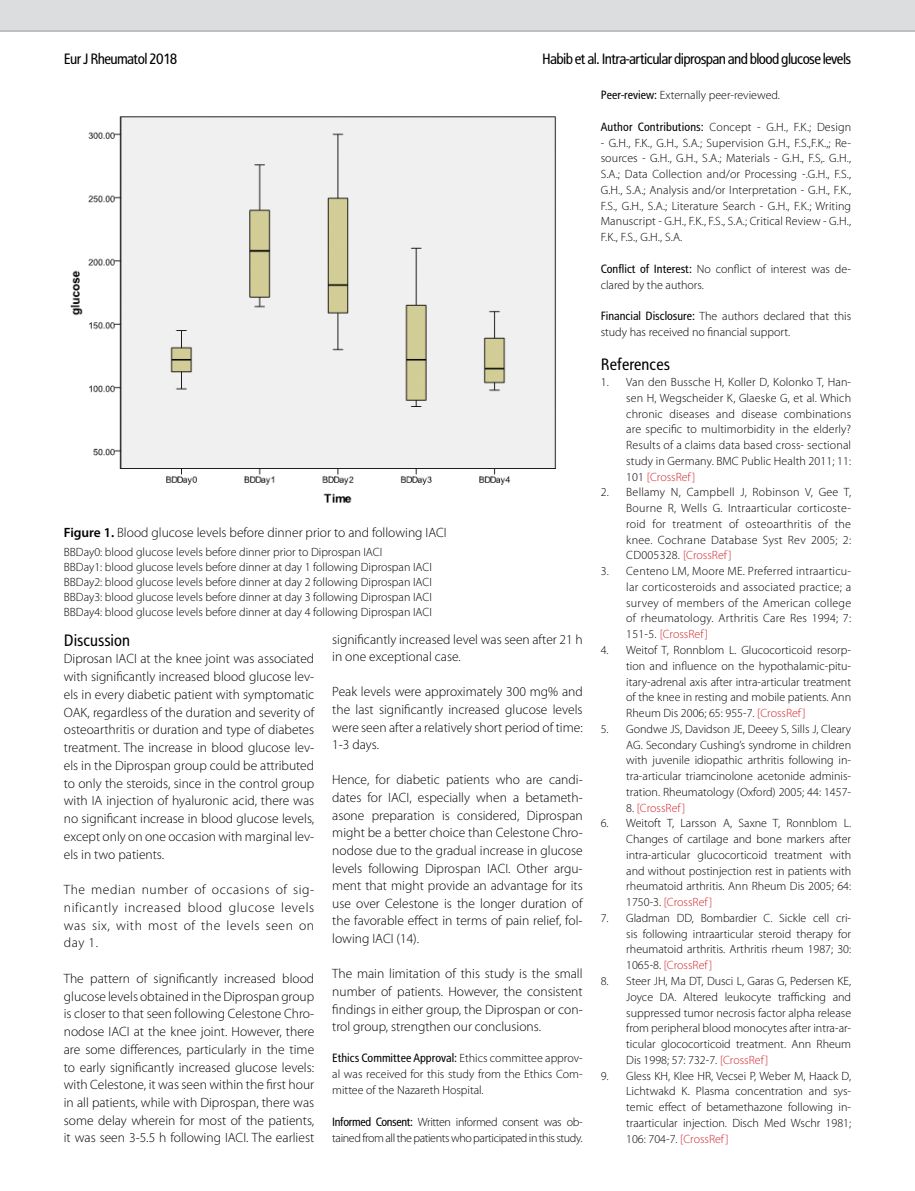
<style>
.page{position:relative;width:915px;height:1191px;background:#fff}
.page>*{position:absolute;margin:0;border:0;box-sizing:border-box;transform-origin:0 0}
.t1{font:16.5px "Rotokas";color:#000}
.t2{font:15px "Rotokas";letter-spacing:-.04em;color:#000}
.t3{font:300 13.5px/17.7px "Myriad Pro";color:#000;text-align:justify}
.t4{font:300 12px/15.8px "Myriad Pro";color:#000;text-align:justify}
.t5{font:300 12px/16px "Myriad Pro";letter-spacing:-.03em;color:#000}
.t6{font:12px "Rotokas";color:#000}
.t7{font:300 12px "Myriad Pro";color:#d2232a}
.s1{font-weight:600}
.s2{font-family:"Myriad Pro";font-weight:300}
.s3{font-family:"Rotokas";font-weight:400}
.s4{color:#d2232a}
.s5{color:#000}
</style>
<div class="page">
<div style="left:0;top:0;width:914px;height:31px;background:#dcddde"></div>
<img style="left:70px;top:116px;width:486px;height:387px">
<p class="t2" style="left:64px;top:49px;width:115px">Eur J Rheumatol 2018</p>
<p class="t2" style="left:542px;top:49px;width:310px">Habib et al. Intra-articular diprospan and blood glucose levels</p>
<p class="t3" style="left:64px;top:523px;width:384px"><span class="s1">Figure 1.</span> Blood glucose levels before dinner prior to and following IACI</p>
<p class="t4" style="left:64px;top:544px;width:369px;line-height:15px;text-align:left">BBDay0: blood glucose levels before dinner prior to Diprospan IACI<br>BBDay1: blood glucose levels before dinner at day 1 following Diprospan IACI BBDay2: blood glucose levels before dinner at day 2 following Diprospan IACI BBDay3: blood glucose levels before dinner at day 3 following Diprospan IACI BBDay4: blood glucose levels before dinner at day 4 following Diprospan IACI</p>
<h1 class="t1" style="left:64px;top:630px;width:68px">Discussion</h1>
<p class="t3" style="left:64px;top:650px;width:252px">Diprosan IACI at the knee joint was associated with significantly increased blood glucose lev&shy;els in every diabetic patient with symptomatic OAK, regardless of the duration and severity of osteoarthritis or duration and type of diabetes treatment. The increase in blood glucose lev&shy;els in the Diprospan group could be attributed to only the steroids, since in the control group with IA injection of hyaluronic acid, there was no significant increase in blood glucose levels, except only on one occasion with marginal lev&shy;els in two patients.</p>
<p class="t3" style="left:64px;top:880px;width:252px">The median number of occasions of sig&shy;nificantly increased blood glucose levels was six, with most of the levels seen on day 1.</p>
<p class="t3" style="left:64px;top:969px;width:252px">The pattern of significantly increased blood glucose levels obtained in the Diprospan group is closer to that seen following Celestone Chro&shy;nodose IACI at the knee joint. However, there are some differences, particularly in the time to early significantly increased glucose levels: with Celestone, it was seen within the first hour in all patients, while with Diprospan, there was some delay wherein for most of the patients, it was seen 3-5.5 h following IACI. The earliest</p>
<p class="t3" style="left:332px;top:630px;width:252px">significantly increased level was seen after 21 h in one exceptional case.</p>
<p class="t3" style="left:332px;top:683px;width:252px">Peak levels were approximately 300 mg% and the last significantly increased glucose levels were seen after a relatively short period of time:<br>1-3 days.</p>
<p class="t3" style="left:332px;top:771px;width:252px">Hence, for diabetic patients who are candi&shy;dates for IACI, especially when a betameth&shy;asone preparation is considered, Diprospan might be a better choice than Celestone Chro&shy;nodose due to the gradual increase in glucose levels following Diprospan IACI. Other argu&shy;ment that might provide an advantage for its use over Celestone is the longer duration of the favorable effect in terms of pain relief, fol&shy;lowing IACI (14).</p>
<p class="t3" style="left:332px;top:965px;width:252px">The main limitation of this study is the small number of patients. However, the consistent findings in either group, the Diprospan or con&shy;trol group, strengthen our conclusions.</p>
<p class="t6" style="left:332px;top:1050px;width:252px">Ethics Committee Approval: <span class="s2">Ethics committee approv-</span></p>
<p class="t4" style="left:332px;top:1065px;width:252px">al was received for this study from the Ethics Com&shy;mittee of the Nazareth Hospital.</p>
<p class="t5" style="left:332px;top:1114px;width:252px"><span class="s3">Informed Consent:</span> Written informed consent was ob&shy;tained from all the patients who participated in this study.</p>
<p class="t4" style="left:600px;top:87px;width:181px"><span class="s3">Peer-review:</span> Externally peer-reviewed.</p>
<p class="t4" style="left:600px;top:119px;width:252px"><span class="s3">Author Contributions:</span> Concept - G.H., F.K.; Design</p>
<p class="t4" style="left:600px;top:135px;width:252px">- G.H., F.K., G.H., S.A.; Supervision G.H., F.S.,F.K.,; Re&shy;sources - G.H., G.H., S.A.; Materials - G.H., F.S,. G.H., S.A.; Data Collection and/or Processing -.G.H., F.S., G.H., S.A.; Analysis and/or Interpretation - G.H., F.K., F.S., G.H., S.A.; Literature Search - G.H., F.K.; Writing Manuscript - G.H., F.K., F.S., S.A.; Critical Review - G.H., F.K., F.S., G.H., S.A.</p>
<p class="t4" style="left:600px;top:261px;width:252px"><span class="s3">Conflict of Interest:</span> No conflict of interest was de&shy;clared by the authors.</p>
<p class="t4" style="left:600px;top:308px;width:252px"><span class="s3">Financial Disclosure:</span> The authors declared that this study has received no financial support.</p>
<h1 class="t1" style="left:600px;top:354px;width:71px">References</h1>
<p class="t4" style="left:626px;top:374px;width:226px;text-indent:-26px">1. Van den Bussche H, Koller D, Kolonko T, Han&shy;sen H, Wegscheider K, Glaeske G, et al. Which chronic diseases and disease combinations are specific to multimorbidity in the elderly?<br>Results of a claims data based cross- sectional study in Germany. BMC Public Health 2011; 11:<br>101 <span class="s4">[CrossRef ]</span></p>
<p class="t4" style="left:626px;top:484px;width:226px;text-indent:-26px">2. Bellamy N, Campbell J, Robinson V, Gee T, Bourne R, Wells G. Intraarticular corticoste&shy;roid for treatment of osteoarthritis of the knee. Cochrane Database Syst Rev 2005; 2:<br>CD005328. <span class="s4">[CrossRef]</span></p>
<p class="t4" style="left:626px;top:563px;width:226px;text-indent:-26px">3. Centeno LM, Moore ME. Preferred intraarticu&shy;lar corticosteroids and associated practice; a survey of members of the American college of rheumatology. Arthritis Care Res 1994; 7:<br>151-5. <span class="s4">[CrossRef ]</span></p>
<p class="t4" style="left:626px;top:642px;width:226px;text-indent:-26px">4. Weitof T, Ronnblom L. Glucocorticoid resorp&shy;tion and influence on the hypothalamic-pitu&shy;itary-adrenal axis after intra-articular treatment of the knee in resting and mobile patients. Ann Rheum Dis 2006; 65: 955-7. <span class="s4">[CrossRef ]</span></p>
<p class="t4" style="left:626px;top:721px;width:226px;text-indent:-26px">5. Gondwe JS, Davidson JE, Deeey S, Sills J, Cleary AG. Secondary Cushing’s syndrome in children with juvenile idiopathic arthritis following in&shy;tra-articular triamcinolone acetonide adminis&shy;tration. Rheumatology (Oxford) 2005; 44: 1457-</p>
<p class="t7" style="left:626px;top:800px;width:61px"><span class="s5">8.</span> [CrossRef ]</p>
<p class="t4" style="left:626px;top:815px;width:226px;text-indent:-26px">6. Weitoft T, Larsson A, Saxne T, Ronnblom L.<br>Changes of cartilage and bone markers after intra-articular glucocorticoid treatment with and without postinjection rest in patients with rheumatoid arthritis. Ann Rheum Dis 2005; 64:<br>1750-3. <span class="s4">[CrossRef ]</span></p>
<p class="t4" style="left:626px;top:910px;width:226px;text-indent:-26px">7. Gladman DD, Bombardier C. Sickle cell cri&shy;sis following intraarticular steroid therapy for rheumatoid arthritis. Arthritis rheum 1987; 30:<br>1065-8. <span class="s4">[CrossRef ]</span></p>
<p class="t4" style="left:626px;top:973px;width:226px;text-indent:-26px">8. Steer JH, Ma DT, Dusci L, Garas G, Pedersen KE, Joyce DA. Altered leukocyte trafficking and suppressed tumor necrosis factor alpha release from peripheral blood monocytes after intra-ar&shy;ticular glococorticoid treatment. Ann Rheum Dis 1998; 57: 732-7. <span class="s4">[CrossRef ]</span></p>
<p class="t4" style="left:626px;top:1067px;width:226px;text-indent:-26px">9. Gless KH, Klee HR, Vecsei P, Weber M, Haack D, Lichtwakd K. Plasma concentration and sys&shy;temic effect of betamethazone following in&shy;traarticular injection. Disch Med Wschr 1981; 106: 704-7. <span class="s4">[CrossRef ]</span></p>
</div>
